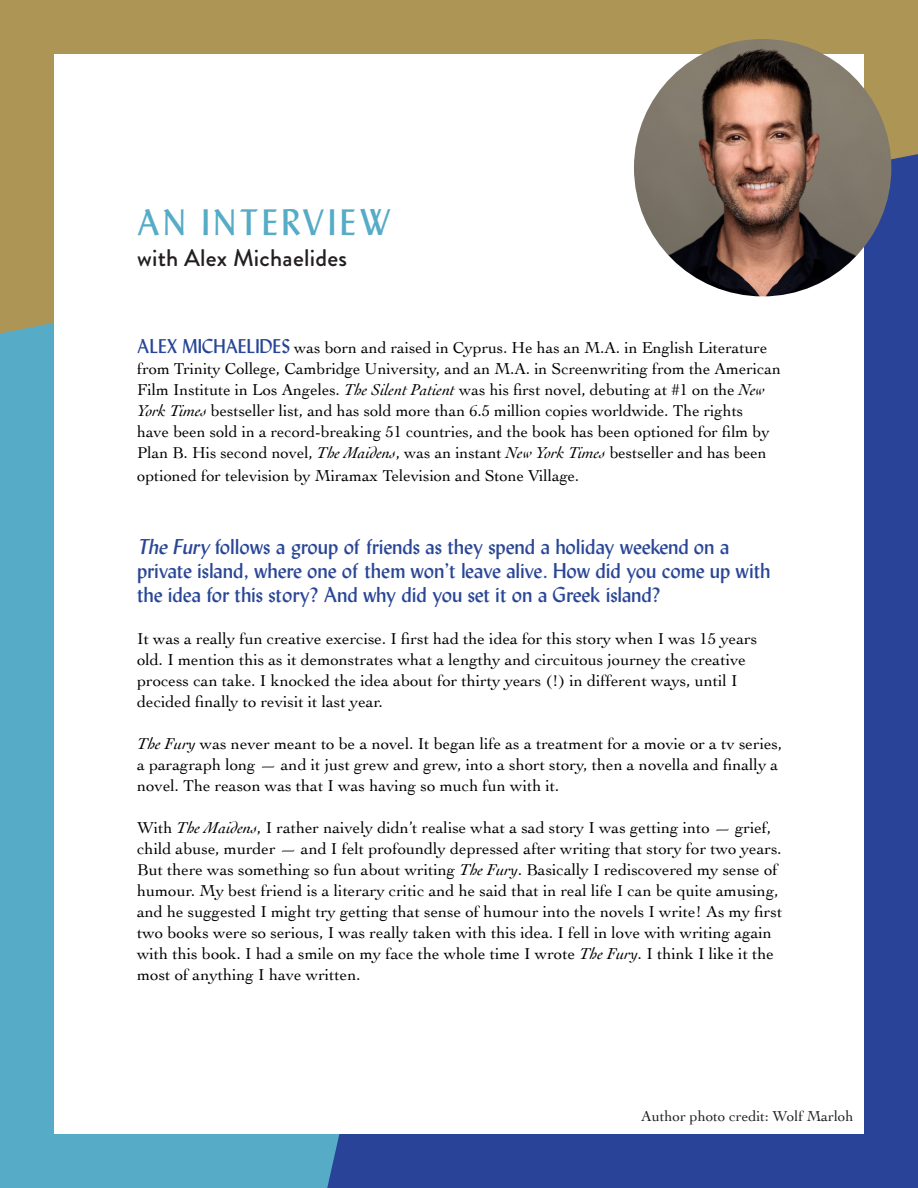
<style>
.page{position:relative;width:918px;height:1188px;background:#fff}
.page>*{position:absolute;margin:0;border:0;box-sizing:border-box;transform-origin:0 0}
.t1{font:36px "Lydian MT Std";letter-spacing:.1em;color:#56abc6}
.t2{font:500 24px "Brandon Grotesque";letter-spacing:.01em;color:#231f20}
.t3{font:21px/24px "Lydian MT Std";color:#2a4797}
.t4{font:16.5px/21px "Cochin";color:#000101}
.t5{font:15px "Cochin";color:#231f20}
.s1{font-family:"Lydian MT Std";font-size:19.5px;color:#284697}
.s2{font-style:italic}
</style>
<div class="page">
<div style="left:0;top:207px;width:576px;height:981px;background:#56abc6"></div>
<div style="left:327px;top:334px;width:591px;height:854px;background:#284398"></div>
<svg style="left:0;top:0;width:918px;height:334px;background:#9e8c5d"></svg>
<div style="left:54px;top:54px;width:810px;height:1080px;background:#fff"></div>
<img style="left:634px;top:39px;width:257px;height:257px;border-radius:129px">
<h1 class="t1" style="left:137px;top:201px;width:256px">AN INTERVIEW</h1>
<h2 class="t2" style="left:137px;top:241px;width:211px">with Alex Michaelides</h2>
<p class="t4" style="left:137px;top:336px;width:645px"><span class="s1">ALEX MICHAELIDES</span> was born and raised in Cyprus. He has an M.A. in English Literature from Trinity College, Cambridge University, and an M.A. in Screenwriting from the American Film Institute in Los Angeles. <span class="s2">The Silent Patient</span> was his first novel, debuting at #1 on the <span class="s2">New York Times</span> bestseller list, and has sold more than 6.5 million copies worldwide. The rights<br>have been sold in a record-breaking 51 countries, and the book has been optioned for film by Plan B. His second novel, <span class="s2">The Maidens</span>, was an instant <span class="s2">New York Times</span> bestseller and has been</p>
<p class="t4" style="left:137px;top:464px;width:444px">optioned for television by Miramax Television and Stone Village.</p>
<p class="t3" style="left:137px;top:535px;width:635px"><span class="s2">The Fury</span> follows a group of friends as they spend a holiday weekend on a private island, where one of them won’t leave alive. How did you come up with the idea for this story? And why did you set it on a Greek island?</p>
<p class="t4" style="left:137px;top:627px;width:622px">It was a really fun creative exercise. I first had the idea for this story when I was 15 years old. I mention this as it demonstrates what a lengthy and circuitous journey the creative process can take. I knocked the idea about for thirty years (!) in different ways, until I decided finally to revisit it last year.</p>
<p class="t4" style="left:137px;top:732px;width:647px"><span class="s2">The Fury</span> was never meant to be a novel. It began life as a treatment for a movie or a tv series, a paragraph long — and it just grew and grew, into a short story, then a novella and finally a novel. The reason was that I was having so much fun with it.</p>
<p class="t4" style="left:137px;top:816px;width:647px">With <span class="s2">The Maidens</span>, I rather naively didn’t realise what a sad story I was getting into — grief, child abuse, murder — and I felt profoundly depressed after writing that story for two years.<br>But there was something so fun about writing <span class="s2">The Fury</span>. Basically I rediscovered my sense of humour. My best friend is a literary critic and he said that in real life I can be quite amusing, and he suggested I might try getting that sense of humour into the novels I write! As my first two books were so serious, I was really taken with this idea. I fell in love with writing again with this book. I had a smile on my face the whole time I wrote <span class="s2">The Fury</span>. I think I like it the most of anything I have written.</p>
<p class="t5" style="left:641px;top:1106px;width:214px">Author photo credit: Wolf Marloh</p>
</div>
